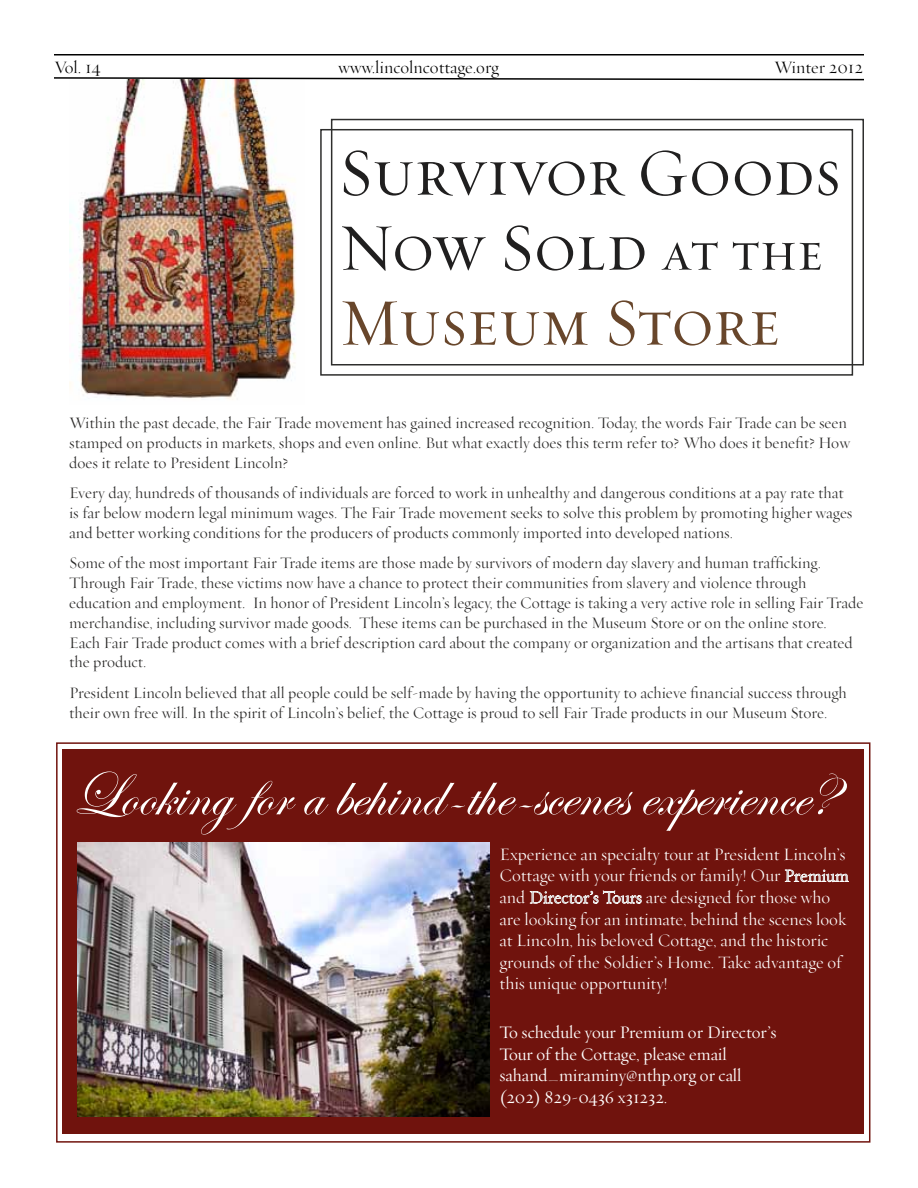
<style>
.page{position:relative;width:918px;height:1188px;background:#fff}
.page>*{position:absolute;margin:0;border:0;box-sizing:border-box;transform-origin:0 0}
.t1{font:67.5px/75px "Requiem Display Small Caps";letter-spacing:-.01em;color:#201f1f}
.t2{font:63px "Edwardian Script ITC";color:#fffffe}
.t3{font:18px/21.6px "Requiem Fine";color:#fffffe}
.t4{font:18px/21.6px "Requiem Display";color:#fffffe}
.t5{font:18px "Requiem Fine";color:#000}
.t6{font:16.5px/19.8px "Requiem Fine";color:#292827}
.s1{font-size:55.5px}
.s2{color:#68462b}
.s3{color:#d0cece}
</style>
<div class="page">
<div style="left:63px;top:750px;width:801px;height:384px;background:#70130d"></div>
<div style="left:56px;top:742px;width:814px;height:401px;border:2px solid #70130d"></div>
<div style="left:331px;top:119px;width:533px;height:247px;border:2px solid #2e2e2d"></div>
<div style="left:320px;top:129px;width:533px;height:247px;border:2px solid #2e2e2d"></div>
<img style="left:69px;top:81px;width:227px;height:319px">
<svg style="left:785px;top:869px;width:64px;height:13px"></svg>
<svg style="left:529px;top:891px;width:113px;height:13px"></svg>
<img style="left:78px;top:842px;width:411px;height:275px">
<hr style="left:54px;top:54px;width:810px;height:2px;background:#000">
<svg style="left:54px;top:77px;width:810px;height:4px"></svg>
<p class="t5" style="left:54px;top:56px;width:48px">Vol. 14</p>
<p class="t5" style="left:338px;top:56px;width:162px">www.lincolncottage.org</p>
<p class="t5" style="left:774px;top:56px;width:90px">Winter 2012</p>
<h1 class="t1" style="left:339px;top:133px;width:504px">Survivor Goods<br>Now Sold <span class="s1">at the<br></span><span class="s2">Museum Store</span></h1>
<p class="t6" style="left:69px;top:412px;width:782px">Within the past decade, the Fair Trade movement has gained increased recognition. Today, the words Fair Trade can be seen stamped on products in markets, shops and even online. But what exactly does this term refer to? Who does it benefit? How does it relate to President Lincoln?</p>
<p class="t6" style="left:69px;top:482px;width:785px">Every day, hundreds of thousands of individuals are forced to work in unhealthy and dangerous conditions at a pay rate that is far below modern legal minimum wages. The Fair Trade movement seeks to solve this problem by promoting higher wages and better working conditions for the producers of products commonly imported into developed nations.</p>
<p class="t6" style="left:69px;top:552px;width:796px">Some of the most important Fair Trade items are those made by survivors of modern day slavery and human trafficking.<br>Through Fair Trade, these victims now have a chance to protect their communities from slavery and violence through education and employment. In honor of President Lincoln’s legacy, the Cottage is taking a very active role in selling Fair Trade merchandise, including survivor made goods. These items can be purchased in the Museum Store or on the online store.<br>Each Fair Trade product comes with a brief description card about the company or organization and the artisans that created the product.</p>
<p class="t6" style="left:69px;top:682px;width:779px">President Lincoln believed that all people could be self-made by having the opportunity to achieve financial success through their own free will. In the spirit of Lincoln’s belief, the Cottage is proud to sell Fair Trade products in our Museum Store.</p>
<h2 class="t2" style="left:71px;top:760px;width:766px">Looking for a behind-the-scenes experience?</h2>
<p class="t3" style="left:499px;top:843px;width:351px">Experience an specialty tour at President Lincoln’s Cottage with your friends or family! Our <span class="s3">Premium </span>and <span class="s3">Director’s Tours</span> are designed for those who are looking for an intimate, behind the scenes look at Lincoln, his beloved Cottage, and the historic grounds of the Soldier’s Home. Take advantage of this unique opportunity!</p>
<p class="t4" style="left:500px;top:1021px;width:279px">To schedule your Premium or Director’s<br>Tour of the Cottage, please email sahand_miraminy@nthp.org or call (202) 829-0436 x31232.</p>
</div>
